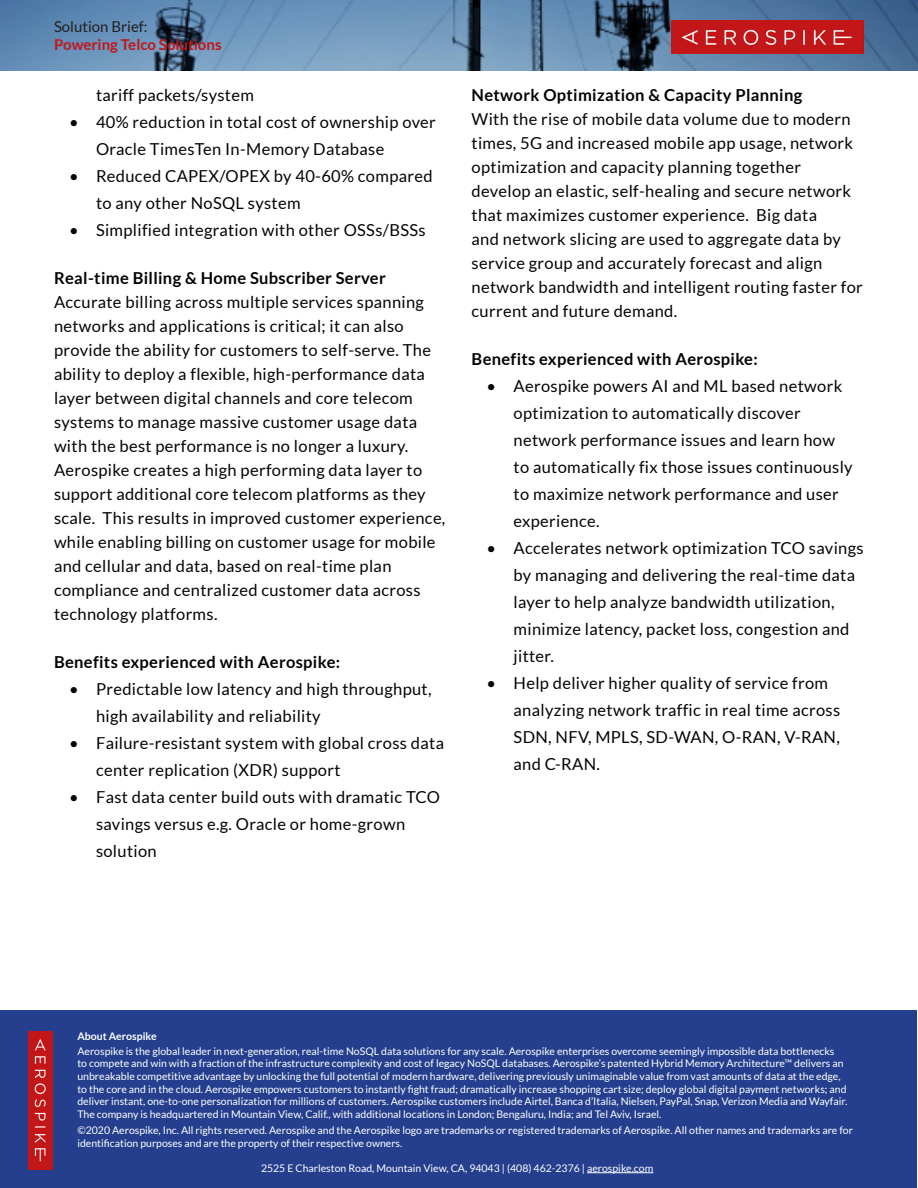
<style>
.page{position:relative;width:918px;height:1188px;background:#fff}
.page>*{position:absolute;margin:0;border:0;box-sizing:border-box;transform-origin:0 0}
.t1{font:16.5px/24px "Lato";letter-spacing:.02em;color:#040503}
.t2{font:700 16.5px "Lato";letter-spacing:.02em;color:#040503}
.t3{font:700 15px "Lato";color:#c31618}
.t4{font:15px "Lato";color:#231f20}
.t5{font:10.5px/12.6px "Lato";color:#fff}
.t6{font:700 10.5px "Lato";color:#fff}
</style>
<div class="page">
<img style="left:0;top:0;width:918px;height:71px">
<img style="left:672px;top:20px;width:192px;height:34px">
<div style="left:1px;top:1011px;width:916px;height:177px;background:#253f8e"></div>
<hr style="left:587px;top:1172px;width:66px;height:1px;background:#fff">
<img style="left:28px;top:1031px;width:25px;height:139px">
<p class="t4" style="left:54px;top:19px;width:95px">Solution Brief:</p>
<p class="t3" style="left:54px;top:36px;width:169px">Powering Telco Solutions</p>
<p class="t1" style="left:96px;top:83px;width:159px">tariff packets/system</p>
<p class="t1" style="left:96px;top:109px;width:341px;line-height:27px;text-indent:-27px">• 40% reduction in total cost of ownership over<br>Oracle TimesTen In-Memory Database</p>
<p class="t1" style="left:96px;top:163px;width:338px;line-height:27px;text-indent:-27px">• Reduced CAPEX/OPEX by 40-60% compared to any other NoSQL system</p>
<p class="t1" style="left:69px;top:218px;width:358px">• Simplified integration with other OSSs/BSSs</p>
<p class="t2" style="left:54px;top:269px;width:333px">Real-time Billing &amp; Home Subscriber Server</p>
<p class="t1" style="left:54px;top:290px;width:379px">Accurate billing across multiple services spanning networks and applications is critical; it can also provide the ability for customers to self-serve. The ability to deploy a flexible, high-performance data layer between digital channels and core telecom systems to manage massive customer usage data with the best performance is no longer a luxury.</p>
<p class="t1" style="left:54px;top:458px;width:393px">Aerospike creates a high performing data layer to support additional core telecom platforms as they scale. This results in improved customer experience, while enabling billing on customer usage for mobile and cellular and data, based on real-time plan compliance and centralized customer data across technology platforms.</p>
<p class="t2" style="left:54px;top:653px;width:288px">Benefits experienced with Aerospike:</p>
<p class="t1" style="left:96px;top:676px;width:337px;line-height:27px;text-indent:-27px">• Predictable low latency and high throughput, high availability and reliability</p>
<p class="t1" style="left:96px;top:730px;width:350px;line-height:27px;text-indent:-27px">• Failure-resistant system with global cross data center replication (XDR) support</p>
<p class="t1" style="left:96px;top:784px;width:346px;line-height:27px;text-indent:-27px">• Fast data center build outs with dramatic TCO savings versus e.g. Oracle or home-grown solution</p>
<p class="t2" style="left:472px;top:86px;width:332px">Network Optimization &amp; Capacity Planning</p>
<p class="t1" style="left:472px;top:107px;width:393px">With the rise of mobile data volume due to modern times, 5G and increased mobile app usage, network optimization and capacity planning together develop an elastic, self-healing and secure network that maximizes customer experience. Big data<br>and network slicing are used to aggregate data by service group and accurately forecast and align network bandwidth and intelligent routing faster for current and future demand.</p>
<p class="t2" style="left:472px;top:350px;width:288px">Benefits experienced with Aerospike:</p>
<p class="t1" style="left:514px;top:373px;width:341px;line-height:27px;text-indent:-27px">• Aerospike powers AI and ML based network optimization to automatically discover network performance issues and learn how to automatically fix those issues continuously to maximize network performance and user experience.</p>
<p class="t1" style="left:514px;top:535px;width:352px;line-height:27px;text-indent:-27px">• Accelerates network optimization TCO savings by managing and delivering the real-time data layer to help analyze bandwidth utilization, minimize latency, packet loss, congestion and jitter.</p>
<p class="t1" style="left:514px;top:670px;width:328px;line-height:27px;text-indent:-27px">• Help deliver higher quality of service from analyzing network traffic in real time across SDN, NFV, MPLS, SD-WAN, O-RAN, V-RAN, and C-RAN.</p>
<p class="t6" style="left:77px;top:1030px;width:81px">About Aerospike</p>
<p class="t5" style="left:77px;top:1045px;width:771px">Aerospike is the global leader in next-generation, real-time NoSQL data solutions for any scale. Aerospike enterprises overcome seemingly impossible data bottlenecks<br>to compete and win with a fraction of the infrastructure complexity and cost of legacy NoSQL databases. Aerospike’s patented Hybrid Memory Architecture™ delivers an unbreakable competitive advantage by unlocking the full potential of modern hardware, delivering previously unimaginable value from vast amounts of data at the edge, to the core and in the cloud. Aerospike empowers customers to instantly fight fraud; dramatically increase shopping cart size; deploy global digital payment networks; and deliver instant, one-to-one personalization for millions of customers. Aerospike customers include Airtel, Banca d’Italia, Nielsen, PayPal, Snap, Verizon Media and Wayfair.<br>The company is headquartered in Mountain View, Calif., with additional locations in London; Bengaluru, India; and Tel Aviv, Israel.</p>
<p class="t5" style="left:77px;top:1124px;width:777px">©2020 Aerospike, Inc. All rights reserved. Aerospike and the Aerospike logo are trademarks or registered trademarks of Aerospike. All other names and trademarks are for identification purposes and are the property of their respective owners.</p>
<p class="t5" style="left:261px;top:1162px;width:394px">2525 E Charleston Road, Mountain View, CA, 94043 | (408) 462-2376 | aerospike.com</p>
</div>
